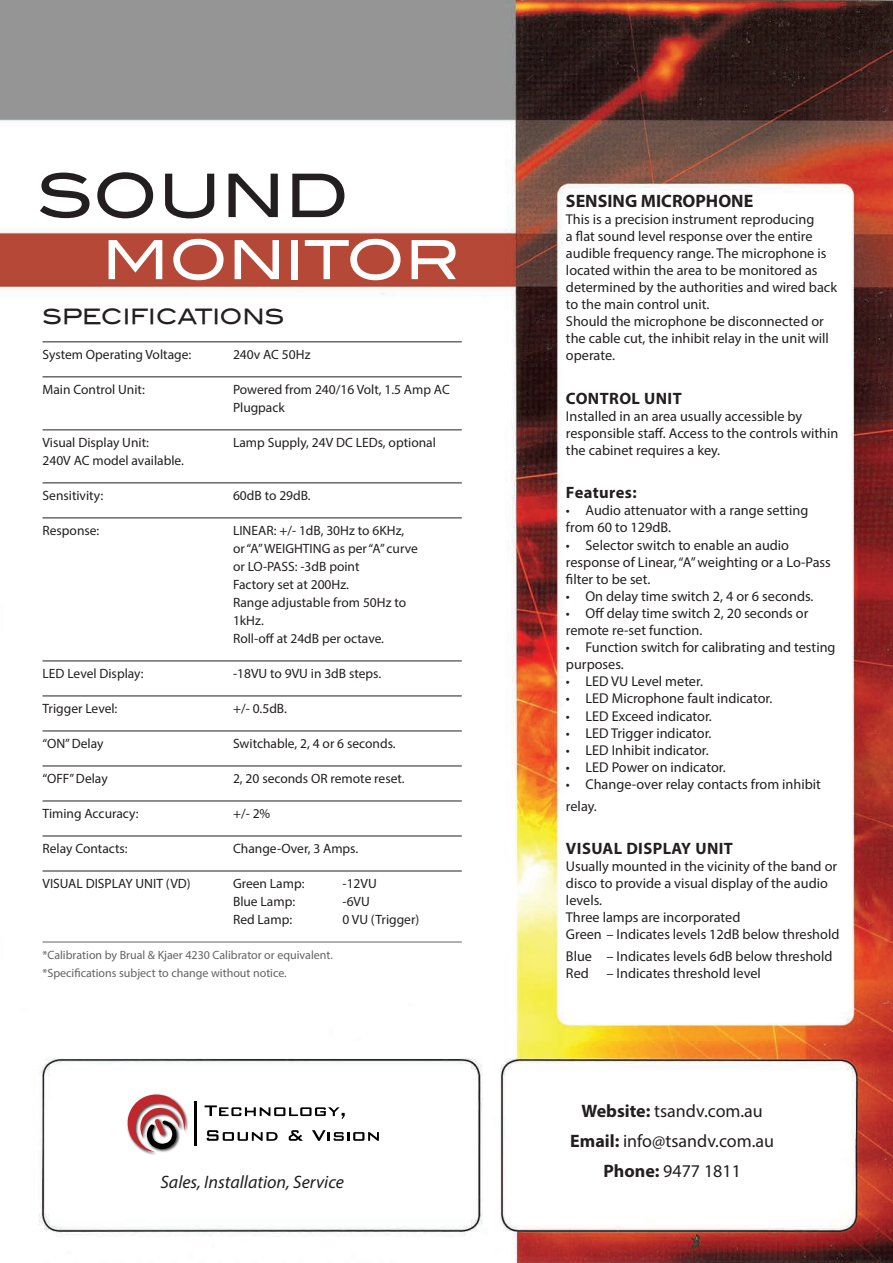
<style>
.page{position:relative;width:893px;height:1263px;background:#fff}
.page>*{position:absolute;margin:0;border:0;box-sizing:border-box;transform-origin:0 0}
.t1{font:60px "Blair Md ITCTT Medium";color:#231f20}
.t2{font:54px "Blair Md ITCTT Medium";letter-spacing:-.005em;color:#fff}
.t3{font:21px "Blair Md ITCTT Medium";color:#231f20}
.t4{font:18px "Myriad Pro";color:#231f20}
.t5{font:italic 18px "Myriad Pro";color:#231f20}
.t6{font:700 18px "Myriad Pro";color:#231f20}
.t7{font:700 16.5px "Myriad Pro";letter-spacing:.025em;color:#231f20}
.t8{font:14.25px/17.1px "Myriad Pro";color:#231f20}
.t9{font:13.5px/18px "Myriad Pro";color:#231f20}
.t10{font:12px/18px "Myriad Pro";color:#636366}
.s1{font-weight:700}
</style>
<div class="page">
<img style="left:0;top:0;width:893px;height:1263px">
<hr style="left:43px;top:342px;width:419px;height:1px;background:#231f20">
<hr style="left:43px;top:377px;width:419px;height:1px;background:#231f20">
<hr style="left:43px;top:430px;width:419px;height:1px;background:#231f20">
<hr style="left:43px;top:483px;width:419px;height:1px;background:#231f20">
<hr style="left:43px;top:518px;width:419px;height:1px;background:#231f20">
<hr style="left:43px;top:661px;width:419px;height:1px;background:#231f20">
<hr style="left:43px;top:696px;width:419px;height:1px;background:#231f20">
<hr style="left:43px;top:731px;width:419px;height:1px;background:#231f20">
<hr style="left:43px;top:766px;width:419px;height:1px;background:#231f20">
<hr style="left:43px;top:801px;width:419px;height:1px;background:#231f20">
<hr style="left:43px;top:836px;width:419px;height:1px;background:#231f20">
<hr style="left:43px;top:871px;width:419px;height:1px;background:#231f20">
<hr style="left:43px;top:942px;width:419px;height:1px;background:#636366">
<svg style="left:205px;top:1105px;width:140px;height:14px"></svg>
<svg style="left:207px;top:1130px;width:71px;height:11px"></svg>
<svg style="left:289px;top:1130px;width:14px;height:11px"></svg>
<svg style="left:312px;top:1130px;width:67px;height:11px"></svg>
<img style="left:125px;top:1092px;width:65px;height:64px">
<img style="left:145px;top:1152px;width:36px;height:2px">
<svg style="left:126px;top:1091px;width:61px;height:61px"></svg>
<hr style="left:194px;top:1101px;width:3px;height:44px;background:#000">
<p class="t1" style="left:37px;top:159px;width:313px">SOUND</p>
<p class="t2" style="left:102px;top:227px;width:359px">MONITOR</p>
<p class="t3" style="left:43px;top:304px;width:244px">SPECIFICATIONS</p>
<p class="t9" style="left:43px;top:345px;width:150px">System Operating Voltage:</p>
<p class="t9" style="left:233px;top:345px;width:79px">240v AC 50Hz</p>
<p class="t9" style="left:43px;top:380px;width:104px">Main Control Unit:</p>
<p class="t9" style="left:233px;top:380px;width:218px">Powered from 240/16 Volt, 1.5 Amp AC<br>Plugpack</p>
<p class="t9" style="left:43px;top:433px;width:108px">Visual Display Unit:</p>
<p class="t9" style="left:233px;top:433px;width:204px">Lamp Supply, 24V DC LEDs, optional</p>
<p class="t9" style="left:43px;top:451px;width:143px">240V AC model available.</p>
<p class="t9" style="left:43px;top:486px;width:62px">Sensitivity:</p>
<p class="t9" style="left:233px;top:486px;width:79px">60dB to 29dB.</p>
<p class="t9" style="left:43px;top:521px;width:58px">Response:</p>
<p class="t9" style="left:233px;top:521px;width:186px">LINEAR: +/- 1dB, 30Hz to 6KHz, or “A” WEIGHTING as per “A” curve or LO-PASS: -3dB point<br>Factory set at 200Hz.<br>Range adjustable from 50Hz to<br>1kHz.<br>Roll-off at 24dB per octave.</p>
<p class="t9" style="left:43px;top:664px;width:103px">LED Level Display:</p>
<p class="t9" style="left:233px;top:664px;width:150px">-18VU to 9VU in 3dB steps.</p>
<p class="t9" style="left:43px;top:699px;width:76px">Trigger Level:</p>
<p class="t9" style="left:233px;top:699px;width:55px">+/- 0.5dB.</p>
<p class="t9" style="left:43px;top:734px;width:62px">“ON” Delay</p>
<p class="t9" style="left:233px;top:734px;width:164px">Switchable, 2, 4 or 6 seconds.</p>
<p class="t9" style="left:43px;top:769px;width:67px">“OFF” Delay</p>
<p class="t9" style="left:233px;top:769px;width:173px">2, 20 seconds OR remote reset.</p>
<p class="t9" style="left:43px;top:804px;width:98px">Timing Accuracy:</p>
<p class="t9" style="left:233px;top:804px;width:39px">+/- 2%</p>
<p class="t9" style="left:43px;top:839px;width:87px">Relay Contacts:</p>
<p class="t9" style="left:233px;top:839px;width:127px">Change-Over, 3 Amps.</p>
<p class="t9" style="left:43px;top:874px;width:150px">VISUAL DISPLAY UNIT (VD)</p>
<p class="t9" style="left:233px;top:874px;width:73px">Green Lamp:</p>
<p class="t9" style="left:343px;top:874px;width:36px">-12VU</p>
<p class="t9" style="left:233px;top:892px;width:64px">Blue Lamp:</p>
<p class="t9" style="left:343px;top:892px;width:29px">-6VU</p>
<p class="t9" style="left:233px;top:910px;width:61px">Red Lamp:</p>
<p class="t9" style="left:343px;top:910px;width:78px">0 VU (Trigger)</p>
<p class="t10" style="left:43px;top:946px;width:292px">*Calibration by Brual &amp; Kjaer 4230 Calibrator or equivalent. *Specifications subject to change without notice.</p>
<p class="t5" style="left:160px;top:1171px;width:185px">Sales, Installation, Service</p>
<p class="t6" style="left:566px;top:189px;width:189px">SENSING MICROPHONE</p>
<p class="t8" style="left:566px;top:210px;width:273px">This is a precision instrument reproducing<br>a flat sound level response over the entire audible frequency range. The microphone is located within the area to be monitored as determined by the authorities and wired back to the main control unit.</p>
<p class="t8" style="left:566px;top:313px;width:264px">Should the microphone be disconnected or the cable cut, the inhibit relay in the unit will operate.</p>
<p class="t7" style="left:566px;top:387px;width:117px">CONTROL UNIT</p>
<p class="t8" style="left:566px;top:407px;width:274px">Installed in an area usually accessible by responsible staff. Access to the controls within the cabinet requires a key.</p>
<p class="t7" style="left:566px;top:482px;width:72px">Features:</p>
<p class="t8" style="left:566px;top:502px;width:244px">• Audio attenuator with a range setting from 60 to 129dB.</p>
<p class="t8" style="left:566px;top:536px;width:266px">• Selector switch to enable an audio response of Linear, “A” weighting or a Lo-Pass filter to be set.</p>
<p class="t8" style="left:566px;top:587px;width:249px">• On delay time switch 2, 4 or 6 seconds.</p>
<p class="t8" style="left:566px;top:604px;width:244px">• Off delay time switch 2, 20 seconds or remote re-set function.</p>
<p class="t8" style="left:566px;top:638px;width:271px">• Function switch for calibrating and testing purposes.</p>
<p class="t8" style="left:566px;top:673px;width:138px">• LED VU Level meter.</p>
<p class="t8" style="left:566px;top:690px;width:208px">• LED Microphone fault indicator.</p>
<p class="t8" style="left:566px;top:707px;width:147px">• LED Exceed indicator.</p>
<p class="t8" style="left:566px;top:724px;width:147px">• LED Trigger indicator.</p>
<p class="t8" style="left:566px;top:741px;width:144px">• LED Inhibit indicator.</p>
<p class="t8" style="left:566px;top:758px;width:161px">• LED Power on indicator.</p>
<p class="t8" style="left:566px;top:773px;width:256px;line-height:21.6px">• Change-over relay contacts from inhibit relay.</p>
<p class="t7" style="left:566px;top:837px;width:169px">VISUAL DISPLAY UNIT</p>
<p class="t8" style="left:566px;top:857px;width:273px">Usually mounted in the vicinity of the band or disco to provide a visual display of the audio levels.</p>
<p class="t8" style="left:566px;top:908px;width:176px">Three lamps are incorporated</p>
<p class="t8" style="left:566px;top:923px;width:275px;line-height:21.6px">Green – Indicates levels 12dB below threshold<br>Blue – Indicates levels 6dB below threshold</p>
<p class="t8" style="left:566px;top:964px;width:196px">Red – Indicates threshold level</p>
<p class="t4" style="left:582px;top:1099px;width:183px"><span class="s1">Website:</span> tsandv.com.au</p>
<p class="t4" style="left:570px;top:1130px;width:205px"><span class="s1">Email:</span> info@tsandv.com.au</p>
<p class="t4" style="left:603px;top:1160px;width:139px"><span class="s1">Phone:</span> 9477 1811</p>
</div>
